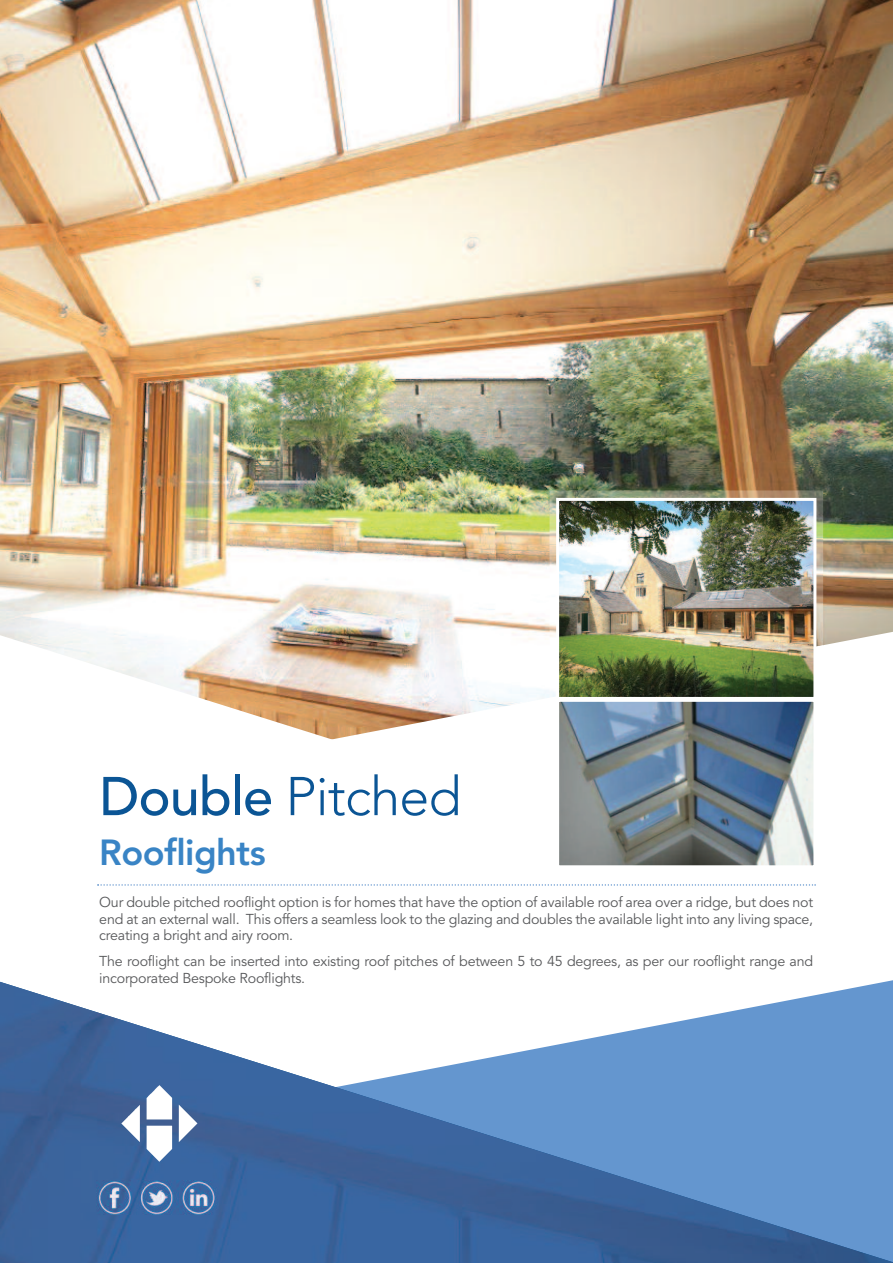
<style>
.page{position:relative;width:893px;height:1263px;background:#fff}
.page>*{position:absolute;margin:0;border:0;box-sizing:border-box;transform-origin:0 0}
.t1{font:300 54px "Avenir";letter-spacing:-.015em;color:#0b5595}
.t2{font:800 36px "Avenir";letter-spacing:-.015em;color:#3984c5}
.t3{font:14.25px/16.5px "Avenir";letter-spacing:-.015em;color:#57585a;text-align:justify}
.s1{font-weight:500}
</style>
<div class="page">
<img style="left:0;top:0;width:893px;height:629px">
<svg style="left:0;top:631px;width:893px;height:109px"></svg>
<img style="left:0;top:980px;width:893px;height:283px">
<img style="left:549px;top:490px;width:274px;height:155px">
<svg style="left:549px;top:645px;width:274px;height:95px"></svg>
<img style="left:560px;top:703px;width:252px;height:161px">
<div style="left:556px;top:699px;width:260px;height:169px;border:3px solid #fff"></div>
<img style="left:560px;top:502px;width:252px;height:194px">
<div style="left:556px;top:498px;width:260px;height:202px;border:3px solid #fff"></div>
<svg style="left:97px;top:884px;width:719px;height:2px"></svg>
<img style="left:97px;top:1180px;width:121px;height:34px">
<img style="left:114px;top:1084px;width:88px;height:79px">
<h1 class="t1" style="left:99px;top:774px;width:364px"><span class="s1">Double</span> Pitched</h1>
<h2 class="t2" style="left:99px;top:837px;width:168px">Rooflights</h2>
<p class="t3" style="left:99px;top:895px;width:715px">Our double pitched rooflight option is for homes that have the option of available roof area over a ridge, but does not end at an external wall. This offers a seamless look to the glazing and doubles the available light into any living space, creating a bright and airy room.</p>
<p class="t3" style="left:99px;top:954px;width:715px">The rooflight can be inserted into existing roof pitches of between 5 to 45 degrees, as per our rooflight range and incorporated Bespoke Rooflights.</p>
</div>
